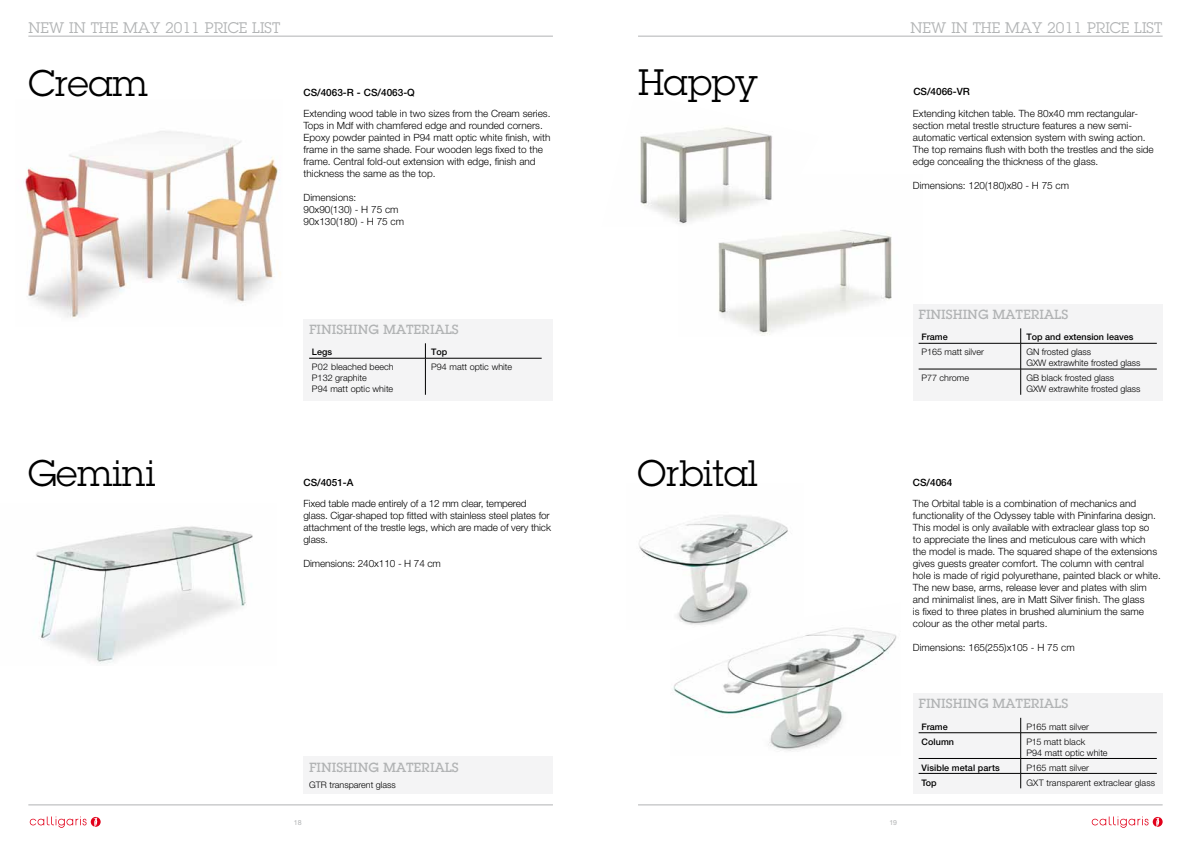
<style>
.page{position:relative;width:1191px;height:842px;background:#fff}
.page>*{position:absolute;margin:0;border:0;box-sizing:border-box;transform-origin:0 0}
.t1{font:36px "Lubalin Graph Std";color:#000}
.t2{font:15px "Lubalin Graph Std";color:#b1b3b4}
.t3{font:500 13px "Lubalin Graph Std";color:#b1b3b4}
.t4{font:300 10px/12px "Helvetica Neue LT Std";color:#000}
.t5{font:500 10px "Helvetica Neue LT Std";color:#000}
.t6{font:300 9px/10.8px "Helvetica Neue LT Std";color:#000}
.t7{font:500 9px "Helvetica Neue LT Std";color:#000}
.t8{font:7px "Helvetica Neue LT Std";color:#b1b3b4}
</style>
<div class="page">
<svg style="left:1091px;top:816px;width:71px;height:12px"></svg>
<svg style="left:30px;top:816px;width:71px;height:12px"></svg>
<hr style="left:638px;top:36px;width:524px;height:1px;background:#b1b3b4">
<hr style="left:28px;top:36px;width:525px;height:1px;background:#b1b3b4">
<hr style="left:638px;top:804px;width:524px;height:1px;background:#b1b3b4">
<hr style="left:28px;top:804px;width:525px;height:1px;background:#b1b3b4">
<img style="left:718px;top:230px;width:174px;height:106px">
<img style="left:639px;top:515px;width:149px;height:88px">
<img style="left:36px;top:526px;width:217px;height:138px">
<img style="left:25px;top:131px;width:255px;height:187px">
<img style="left:640px;top:127px;width:132px;height:97px">
<img style="left:673px;top:603px;width:224px;height:148px">
<div style="left:303px;top:757px;width:250px;height:37px;background:#f4f4f5"></div>
<div style="left:303px;top:319px;width:250px;height:81px;background:#f4f4f5"></div>
<svg style="left:425px;top:343px;width:1px;height:15px"></svg>
<hr style="left:425px;top:358px;width:1px;height:37px;background:#000">
<hr style="left:309px;top:358px;width:116px;height:1px;background:#000">
<hr style="left:425px;top:358px;width:116px;height:1px;background:#000">
<div style="left:913px;top:304px;width:249px;height:96px;background:#f4f4f5"></div>
<svg style="left:1020px;top:328px;width:1px;height:67px"></svg>
<hr style="left:918px;top:343px;width:102px;height:1px;background:#000">
<hr style="left:1020px;top:343px;width:136px;height:1px;background:#000">
<hr style="left:918px;top:369px;width:102px;height:1px;background:#000">
<hr style="left:1020px;top:369px;width:136px;height:1px;background:#000">
<div style="left:913px;top:693px;width:249px;height:101px;background:#f4f4f5"></div>
<hr style="left:918px;top:732px;width:102px;height:1px;background:#000">
<hr style="left:1020px;top:732px;width:136px;height:1px;background:#000">
<svg style="left:1020px;top:718px;width:1px;height:70px"></svg>
<hr style="left:918px;top:758px;width:102px;height:1px;background:#000">
<hr style="left:1020px;top:758px;width:136px;height:1px;background:#000">
<hr style="left:918px;top:773px;width:102px;height:1px;background:#000">
<hr style="left:1020px;top:773px;width:136px;height:1px;background:#000">
<h2 class="t2" style="left:28px;top:19px;width:253px">NEW IN THE MAY 2011 PRICE LIST</h2>
<h1 class="t1" style="left:28px;top:60px;width:121px">Cream</h1>
<p class="t5" style="left:303px;top:86px;width:113px">CS/4063-R - CS/4063-Q</p>
<p class="t4" style="left:303px;top:107px;width:248px">Extending wood table in two sizes from the Cream series.<br>Tops in Mdf with chamfered edge and rounded corners.<br>Epoxy powder painted in P94 matt optic white finish, with frame in the same shade. Four wooden legs fixed to the frame. Central fold-out extension with edge, finish and thickness the same as the top.</p>
<p class="t4" style="left:303px;top:191px;width:102px">Dimensions:<br>90x90(130) - H 75 cm<br>90x130(180) - H 75 cm</p>
<h1 class="t1" style="left:638px;top:60px;width:122px">Happy</h1>
<h2 class="t2" style="left:910px;top:19px;width:253px">NEW IN THE MAY 2011 PRICE LIST</h2>
<p class="t5" style="left:913px;top:86px;width:58px">CS/4066-VR</p>
<p class="t4" style="left:913px;top:107px;width:242px">Extending kitchen table. The 80x40 mm rectangular&shy;section metal trestle structure features a new semi&shy;automatic vertical extension system with swing action.<br>The top remains flush with both the trestles and the side edge concealing the thickness of the glass.</p>
<p class="t4" style="left:913px;top:179px;width:158px">Dimensions: 120(180)x80 - H 75 cm</p>
<h1 class="t1" style="left:28px;top:450px;width:128px">Gemini</h1>
<h3 class="t3" style="left:309px;top:321px;width:151px">FINISHING MATERIALS</h3>
<p class="t7" style="left:312px;top:347px;width:22px">Legs</p>
<p class="t7" style="left:431px;top:347px;width:18px">Top</p>
<p class="t6" style="left:312px;top:362px;width:83px">P02 bleached beech<br>P132 graphite<br>P94 matt optic white</p>
<p class="t6" style="left:431px;top:362px;width:83px">P94 matt optic white</p>
<h3 class="t3" style="left:918px;top:306px;width:151px">FINISHING MATERIALS</h3>
<p class="t7" style="left:921px;top:332px;width:28px">Frame</p>
<p class="t7" style="left:1026px;top:332px;width:108px">Top and extension leaves</p>
<p class="t6" style="left:921px;top:347px;width:64px">P165 matt silver</p>
<p class="t6" style="left:1026px;top:347px;width:116px">GN frosted glass<br>GXW extrawhite frosted glass</p>
<p class="t6" style="left:921px;top:372px;width:49px">P77 chrome</p>
<p class="t6" style="left:1026px;top:372px;width:116px">GB black frosted glass<br>GXW extrawhite frosted glass</p>
<p class="t5" style="left:303px;top:476px;width:52px">CS/4051-A</p>
<p class="t4" style="left:303px;top:497px;width:249px">Fixed table made entirely of a 12 mm clear, tempered glass. Cigar-shaped top fitted with stainless steel plates for attachment of the trestle legs, which are made of very thick glass.</p>
<p class="t4" style="left:303px;top:557px;width:139px">Dimensions: 240x110 - H 74 cm</p>
<h1 class="t1" style="left:637px;top:451px;width:122px">Orbital</h1>
<p class="t5" style="left:913px;top:477px;width:41px">CS/4064</p>
<p class="t4" style="left:913px;top:497px;width:249px">The Orbital table is a combination of mechanics and functionality of the Odyssey table with Pininfarina design.<br>This model is only available with extraclear glass top so<br>to appreciate the lines and meticulous care with which the model is made. The squared shape of the extensions gives guests greater comfort. The column with central hole is made of rigid polyurethane, painted black or white.<br>The new base, arms, release lever and plates with slim and minimalist lines, are in Matt Silver finish. The glass<br>is fixed to three plates in brushed aluminium the same colour as the other metal parts.</p>
<p class="t4" style="left:913px;top:641px;width:163px">Dimensions: 165(255)x105 - H 75 cm</p>
<h3 class="t3" style="left:309px;top:759px;width:151px">FINISHING MATERIALS</h3>
<p class="t6" style="left:309px;top:779px;width:88px">GTR transparent glass</p>
<p class="t8" style="left:294px;top:818px;width:9px">18</p>
<p class="t8" style="left:889px;top:818px;width:9px">19</p>
<h3 class="t3" style="left:918px;top:695px;width:151px">FINISHING MATERIALS</h3>
<p class="t7" style="left:921px;top:721px;width:28px">Frame</p>
<p class="t6" style="left:1026px;top:721px;width:64px">P165 matt silver</p>
<p class="t7" style="left:921px;top:736px;width:34px">Column</p>
<p class="t6" style="left:1026px;top:736px;width:83px">P15 matt black<br>P94 matt optic white</p>
<p class="t7" style="left:921px;top:762px;width:80px">Visible metal parts</p>
<p class="t6" style="left:1026px;top:762px;width:64px">P165 matt silver</p>
<p class="t7" style="left:921px;top:777px;width:17px">Top</p>
<p class="t6" style="left:1026px;top:777px;width:130px">GXT transparent extraclear glass</p>
</div>
